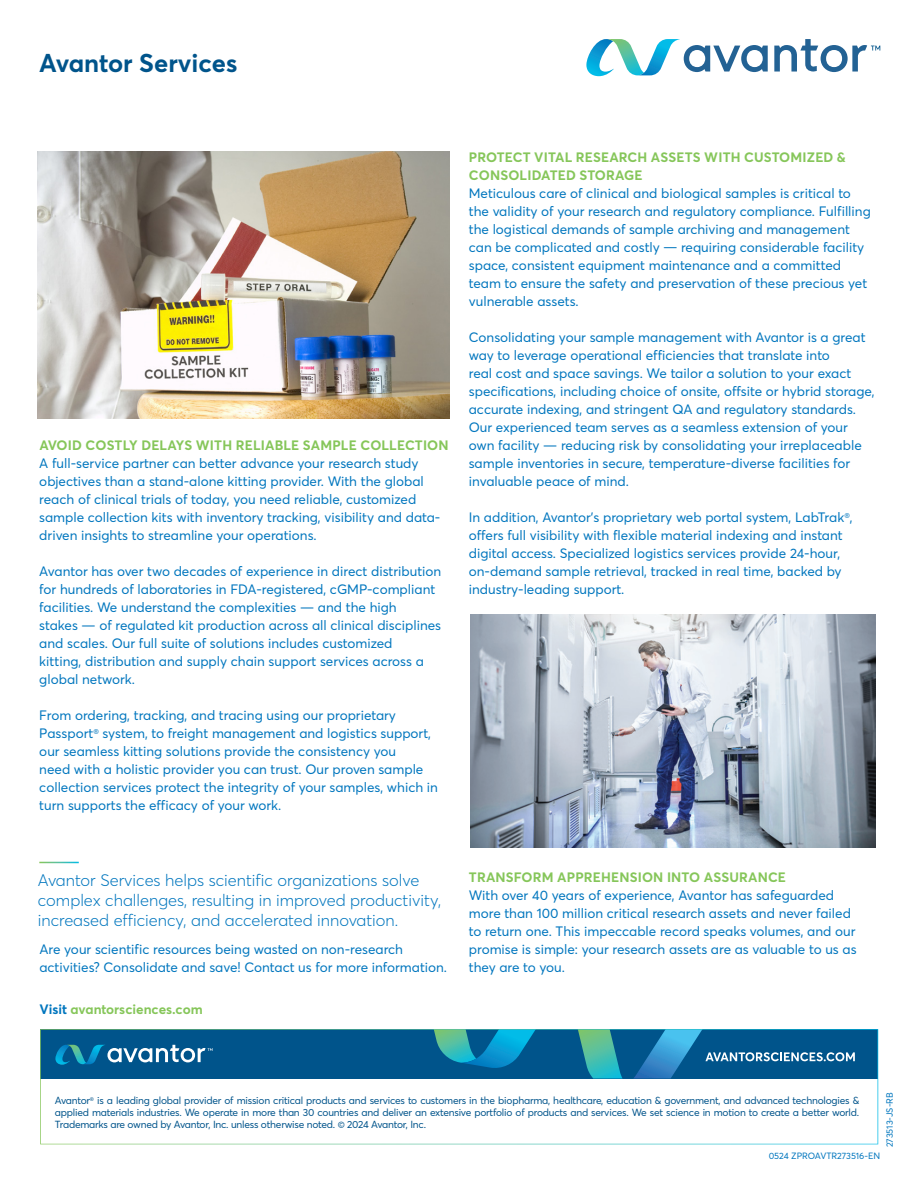
<style>
.page{position:relative;width:918px;height:1188px;background:#fff}
.page>*{position:absolute;margin:0;border:0;box-sizing:border-box;transform-origin:0 0}
.t1{font:700 25.5px "Averta";color:#00548b}
.t2{font:300 16.5px/19.8px "Averta";color:#0076be}
.t3{font:13.5px/18px "Averta";color:#0076be}
.t4{font:700 13.5px/18px "Averta";letter-spacing:.01em;color:#86c65a}
.t5{font:10.2px/11.7px "Averta";letter-spacing:-.02em;color:#00548b;text-align:justify}
.t6{font:9px "Averta";color:#0076be}
.s1{color:#0076be}
</style>
<div class="page">
<svg style="left:586px;top:39px;width:182px;height:37px"></svg>
<svg style="left:774px;top:39px;width:106px;height:33px"></svg>
<img style="left:38px;top:152px;width:411px;height:266px">
<img style="left:470px;top:615px;width:406px;height:232px">
<svg style="left:40px;top:1029px;width:838px;height:115px"></svg>
<h1 class="t1" style="left:39px;top:45px;width:200px">Avantor Services</h1>
<p class="t4" style="left:39px;top:436px;width:411px">AVOID COSTLY DELAYS WITH RELIABLE SAMPLE COLLECTION</p>
<p class="t3" style="left:39px;top:454px;width:403px">A full-service partner can better advance your research study objectives than a stand-alone kitting provider. With the global reach of clinical trials of today, you need reliable, customized sample collection kits with inventory tracking, visibility and data&shy;driven insights to streamline your operations.</p>
<p class="t3" style="left:39px;top:562px;width:404px">Avantor has over two decades of experience in direct distribution for hundreds of laboratories in FDA-registered, cGMP-compliant facilities. We understand the complexities — and the high<br>stakes — of regulated kit production across all clinical disciplines and scales. Our full suite of solutions includes customized<br>kitting, distribution and supply chain support services across a global network.</p>
<p class="t3" style="left:39px;top:706px;width:400px">From ordering, tracking, and tracing using our proprietary Passport<sup>®</sup> system, to freight management and logistics support, our seamless kitting solutions provide the consistency you<br>need with a holistic provider you can trust. Our proven sample collection services protect the integrity of your samples, which in turn supports the efficacy of your work.</p>
<p class="t4" style="left:469px;top:148px;width:378px">PROTECT VITAL RESEARCH ASSETS WITH CUSTOMIZED &amp;<br>CONSOLIDATED STORAGE</p>
<p class="t3" style="left:469px;top:184px;width:403px">Meticulous care of clinical and biological samples is critical to the validity of your research and regulatory compliance. Fulfilling the logistical demands of sample archiving and management can be complicated and costly — requiring considerable facility space, consistent equipment maintenance and a committed team to ensure the safety and preservation of these precious yet vulnerable assets.</p>
<p class="t3" style="left:469px;top:328px;width:407px">Consolidating your sample management with Avantor is a great way to leverage operational efficiencies that translate into<br>real cost and space savings. We tailor a solution to your exact specifications, including choice of onsite, offsite or hybrid storage, accurate indexing, and stringent QA and regulatory standards.<br>Our experienced team serves as a seamless extension of your own facility — reducing risk by consolidating your irreplaceable sample inventories in secure, temperature-diverse facilities for invaluable peace of mind.</p>
<p class="t3" style="left:469px;top:508px;width:385px">In addition, Avantor’s proprietary web portal system, LabTrak<sup>®</sup>, offers full visibility with flexible material indexing and instant digital access. Specialized logistics services provide 24-hour, on-demand sample retrieval, tracked in real time, backed by industry-leading support.</p>
<p class="t2" style="left:38px;top:870px;width:405px">Avantor Services helps scientific organizations solve complex challenges, resulting in improved productivity, increased efficiency, and accelerated innovation.</p>
<p class="t3" style="left:39px;top:940px;width:409px">Are your scientific resources being wasted on non-research activities? Consolidate and save! Contact us for more information.</p>
<p class="t4" style="left:39px;top:1000px;width:165px"><span class="s1">Visit</span> avantorsciences.com</p>
<p class="t4" style="left:469px;top:868px;width:319px">TRANSFORM APPREHENSION INTO ASSURANCE</p>
<p class="t3" style="left:469px;top:886px;width:389px">With over 40 years of experience, Avantor has safeguarded more than 100 million critical research assets and never failed to return one. This impeccable record speaks volumes, and our promise is simple: your research assets are as valuable to us as they are to you.</p>
<p class="t5" style="left:55px;top:1095px;width:806px">Avantor<sup>®</sup> is a leading global provider of mission critical products and services to customers in the biopharma, healthcare, education &amp; government, and advanced technologies &amp; applied materials industries. We operate in more than 30 countries and deliver an extensive portfolio of products and services. We set science in motion to create a better world.<br>Trademarks are owned by Avantor, Inc. unless otherwise noted. © 2024 Avantor, Inc.</p>
<p class="t6" style="left:883px;top:1147px;width:57px;rotate:-90deg">273513-JS-RB</p>
<p class="t6" style="left:769px;top:1150px;width:113px">0524 ZPROAVTR273516-EN</p>
</div>
